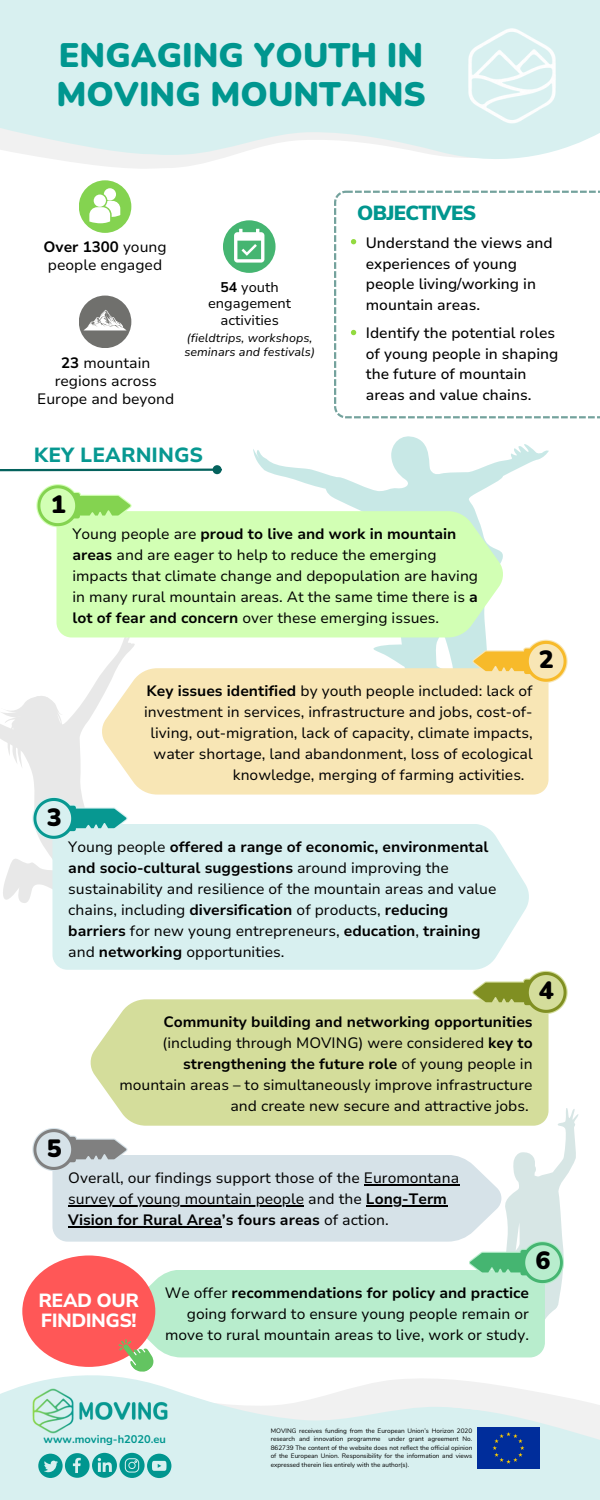
<style>
.page{position:relative;width:600px;height:1500px;background:#fff}
.page>*{position:absolute;margin:0;border:0;box-sizing:border-box;transform-origin:0 0}
.t1{font:900 34px/39px "Nunito";color:#00968f}
.t2{font:900 25px "Nunito";color:#000}
.t3{font:800 20.4px "Nunito Sans 10 pt";color:#079891}
.t4{font:900 20.4px "Nunito Sans";letter-spacing:-.03em;color:#00968f}
.t5{font:800 19px/20.2px "Nunito Sans 10 pt";letter-spacing:-.03em;color:#fff}
.t6{font:15px/21px "Nunito Sans 10 pt";color:#000}
.t7{font:500 15px/20.8px "Nunito Sans 10 pt";color:#000}
.t8{font:700 15px "Nunito Sans 10 pt";color:#000}
.t9{font:14px/16.7px "Nunito Sans 10 pt";color:#000;text-align:center}
.t10{font:italic 12px/14.3px "Nunito Sans 10 pt";color:#000}
.t11{font:700 11.1px "Nunito";color:#00968f}
.t12{font:6.4px/8.6px "Nunito";color:#000;text-align:justify}
.s1{font-weight:700}
.s2{font-weight:400}
</style>
<div class="page">
<svg style="left:0;top:0;width:600px;height:167px;background:#dcf1f1"></svg>
<img style="left:461px;top:25px;width:100px;height:101px">
<svg style="left:3px;top:637px;width:156px;height:266px"></svg>
<svg style="left:0;top:695px;width:65px;height:76px"></svg>
<svg style="left:253px;top:436px;width:296px;height:232px"></svg>
<div style="left:56px;top:511px;width:447px;height:126px;background:#d2ffb4"></div>
<svg style="left:36px;top:484px;width:95px;height:43px"></svg>
<div style="left:52px;top:824px;width:477px;height:146px;background:#d8f0f0"></div>
<svg style="left:32px;top:797px;width:95px;height:43px"></svg>
<div style="left:52px;top:1155px;width:399px;height:87px;background:#d6e2e8"></div>
<hr style="left:364px;top:1184px;width:95px;height:2px;background:#000">
<hr style="left:68px;top:1205px;width:236px;height:2px;background:#000">
<hr style="left:366px;top:1205px;width:81px;height:2px;background:#000">
<hr style="left:68px;top:1226px;width:154px;height:2px;background:#000">
<svg style="left:32px;top:1128px;width:95px;height:43px"></svg>
<div style="left:102px;top:668px;width:447px;height:127px;background:#f8e6b5"></div>
<svg style="left:473px;top:640px;width:95px;height:43px"></svg>
<div style="left:91px;top:999px;width:458px;height:127px;background:#d4dd9b"></div>
<svg style="left:473px;top:971px;width:95px;height:43px"></svg>
<div style="left:134px;top:1270px;width:317px;height:87px;background:#b8edcd"></div>
<svg style="left:451px;top:1101px;width:128px;height:256px"></svg>
<svg style="left:0;top:1364px;width:600px;height:136px;fill:#d8f0f0"></svg>
<div style="left:478px;top:1427px;width:62px;height:42px;background:#002d9b"></div>
<svg style="left:38px;top:1453px;width:133px;height:25px;background:#5abbb7"></svg>
<img style="left:30px;top:1388px;width:142px;height:48px">
<div style="left:79px;top:180px;width:52px;height:53px;background:#84d350;border-radius:50%"></div>
<svg style="left:89px;top:188px;width:31px;height:35px"></svg>
<div style="left:79px;top:296px;width:52px;height:52px;background:#70706d;border-radius:50%"></div>
<svg style="left:84px;top:310px;width:42px;height:20px"></svg>
<div style="left:223px;top:220px;width:52px;height:53px;background:#45b571;border-radius:50%"></div>
<svg style="left:234px;top:229px;width:30px;height:34px"></svg>
<svg style="left:334px;top:191px;width:266px;height:227px"></svg>
<svg style="left:351px;top:330px;width:5px;height:5px"></svg>
<svg style="left:351px;top:239px;width:5px;height:5px"></svg>
<div style="left:22px;top:1255px;width:133px;height:112px;background:#ff5757;border-radius:50%"></div>
<svg style="left:118px;top:1335px;width:40px;height:42px"></svg>
<svg style="left:0;top:468px;width:214px;height:5px"></svg>
<div style="left:214px;top:466px;width:6px;height:7px;background:#04625d;border-radius:50%"></div>
<div style="left:213px;top:465px;width:9px;height:9px;border:2px solid #04625d;border-radius:50%"></div>
<h4 class="t1" style="left:56px;top:36px;width:371px">ENGAGING YOUTH IN<br>MOVING MOUNTAINS</h4>
<p class="t6" style="left:43px;top:238px;width:125px;line-height:18px"><span class="s1">Over 1300</span> young people engaged</p>
<p class="t6" style="left:37px;top:354px;width:139px;line-height:18px;text-align:center"><span class="s1">23</span> mountain regions across<br>Europe and beyond</p>
<p class="t9" style="left:208px;top:279px;width:85px"><span class="s1">54</span> youth engagement activities</p>
<p class="t10" style="left:184px;top:331px;width:132px">(fieldtrips, workshops, seminars and festivals)</p>
<p class="t3" style="left:34px;top:441px;width:171px">KEY LEARNINGS</p>
<p class="t2" style="left:51px;top:488px;width:16px">1</p>
<p class="t4" style="left:357px;top:199px;width:121px">OBJECTIVES</p>
<h4 class="t7" style="left:366px;top:232px;width:189px">Understand the views and experiences of young people living/working in mountain areas.</h4>
<p class="t7" style="left:366px;top:322px;width:194px">Identify the potential roles of young people in shaping the future of mountain areas and value chains.</p>
<p class="t6" style="left:72px;top:524px;width:407px">Young people are <span class="s1">proud to live and work in mountain areas</span> and are eager to help to reduce the emerging impacts that climate change and depopulation are having in many rural mountain areas. At the same time there is <span class="s1">a lot of fear and concern</span> over these emerging issues.</p>
<p class="t2" style="left:539px;top:643px;width:16px">2</p>
<p class="t2" style="left:47px;top:801px;width:16px">3</p>
<h6 class="t6" style="left:147px;top:681px;width:388px"><span class="s1">Key issues identified</span> by youth people included: lack of</h6>
<h6 class="t6" style="left:144px;top:702px;width:390px">investment in services, infrastructure and jobs, cost-of-</h6>
<h6 class="t6" style="left:151px;top:723px;width:384px">living, out-migration, lack of capacity, climate impacts,</h6>
<h6 class="t6" style="left:154px;top:744px;width:381px">water shortage, land abandonment, loss of ecological</h6>
<h6 class="t6" style="left:233px;top:765px;width:293px">knowledge, merging of farming activities.</h6>
<h4 class="t6" style="left:68px;top:836px;width:430px">Young people <span class="s1">offered a range of economic, environmental and socio-cultural suggestions</span> around improving the sustainability and resilience of the mountain areas and value chains, including <span class="s1">diversification</span> of products, <span class="s1">reducing barriers</span> for new young entrepreneurs, <span class="s1">education</span>, <span class="s1">training </span>and <span class="s1">networking</span> opportunities.</h4>
<p class="t2" style="left:539px;top:974px;width:16px">4</p>
<h4 class="t2" style="left:47px;top:1132px;width:16px">5</h4>
<h3 class="t6" style="left:119px;top:1012px;width:415px;text-align:right"><span class="s1">Community building and networking opportunities </span>(including through MOVING) were considered <span class="s1">key to strengthening the future role</span> of young people in mountain areas – to simultaneously improve infrastructure and create new secure and attractive jobs.</h3>
<p class="t6" style="left:68px;top:1168px;width:392px">Overall, our findings support those of the Euromontana</p>
<p class="t6" style="left:68px;top:1189px;width:380px">survey of young mountain people and the <span class="s1">Long-Term</span></p>
<h4 class="t8" style="left:68px;top:1210px;width:322px">Vision for Rural Area’s fours areas <span class="s2">of action.</span></h4>
<h2 class="t2" style="left:535px;top:1244px;width:16px">6</h2>
<h4 class="t5" style="left:39px;top:1291px;width:102px">READ OUR<br>FINDINGS!</h4>
<p class="t6" style="left:165px;top:1282px;width:366px;text-align:right">We offer <span class="s1">recommendations for policy and practice </span>going forward to ensure young people remain or move to rural mountain areas to live, work or study.</p>
<p class="t11" style="left:44px;top:1432px;width:124px">www.moving-h2020.eu</p>
<p class="t12" style="left:271px;top:1426px;width:203px">MOVING receives funding from the European Union’s Horizon 2020 research and innovation programme under grant agreement No.<br>862739 The content of the website does not reflect the official opinion of the European Union. Responsibility for the information and views expressed therein lies entirely with the author(s).</p>
</div>
